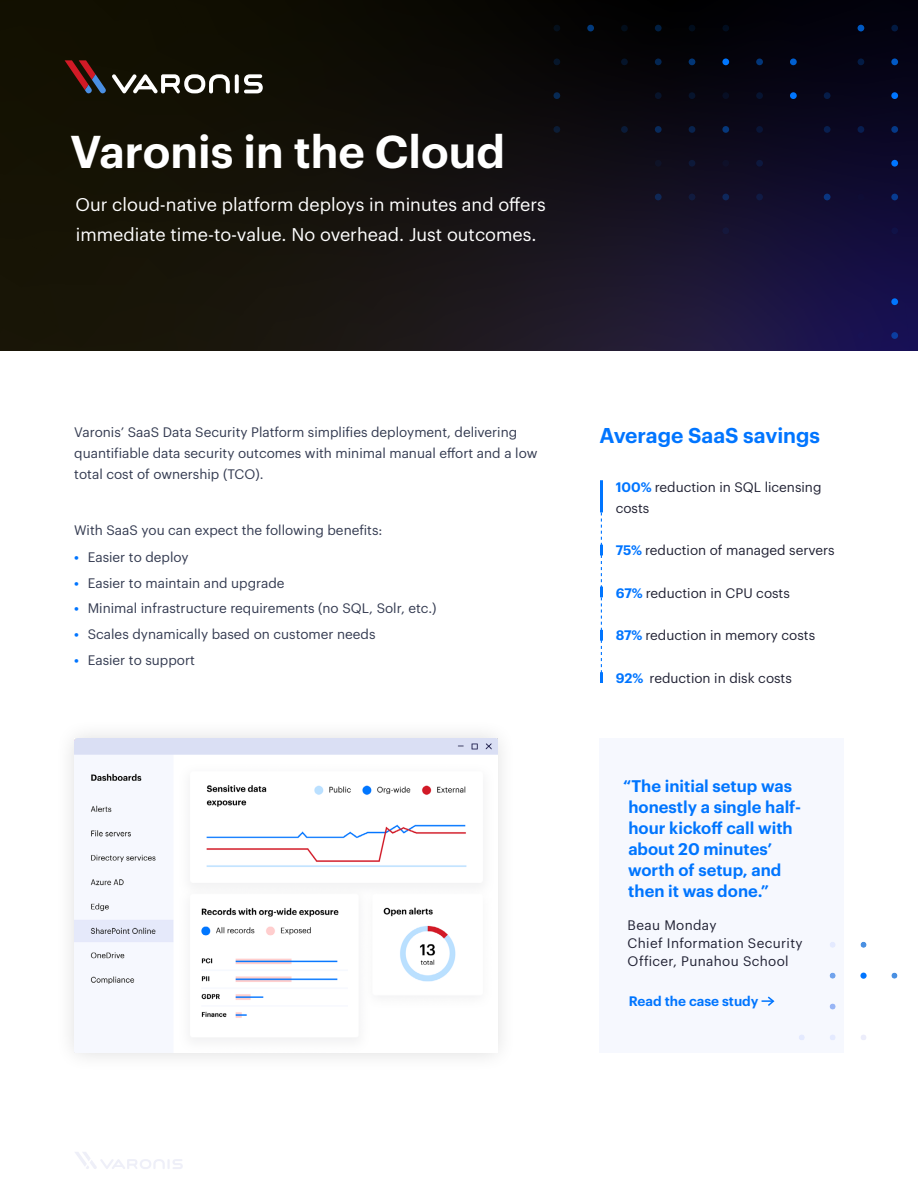
<style>
.page{position:relative;width:918px;height:1188px;background:#fff}
.page>*{position:absolute;margin:0;border:0;box-sizing:border-box;transform-origin:0 0}
.H1_Title{font:600 45px "Graphik LC";color:#fff}
.t1{font:600 21px "Graphik LC";color:#0075ff}
.Lede_Navy{font:18px/30px "Graphik LC";color:#fff}
.Sidebar_Quote{font:600 16.5px/21px "Graphik LC";color:#0075ff}
.Body__9_14{font:13.5px/21px "Graphik LC";color:#343b51}
.Sidebar_Stat_Graphik{font:13.5px/21px "Graphik LC";color:#212234}
.Attributions{font:13.5px/18px "Graphik LC";letter-spacing:.025em;color:#212234}
.CTA_Text_link___Arro{font:600 13.5px "Graphik LC";color:#0075ff}
.s1{font-weight:600;color:#0075ff}
</style>
<div class="page">
<svg style="left:0;top:0;width:918px;height:351px;background:#120f14"></svg>
<svg style="left:235px;top:74px;width:4px;height:19px"></svg>
<svg style="left:244px;top:74px;width:19px;height:19px"></svg>
<svg style="left:112px;top:74px;width:118px;height:20px"></svg>
<svg style="left:65px;top:60px;width:41px;height:34px"></svg>
<div style="left:722px;top:25px;width:7px;height:6px;background:#010d1f;border-radius:3px"></div>
<svg style="left:689px;top:25px;width:6px;height:6px"></svg>
<div style="left:621px;top:25px;width:7px;height:6px;background:#020e1b;border-radius:3px"></div>
<svg style="left:554px;top:25px;width:6px;height:6px"></svg>
<div style="left:655px;top:25px;width:7px;height:6px;background:#011f42;border-radius:3px"></div>
<div style="left:587px;top:25px;width:7px;height:6px;background:#023a7d;border-radius:3px"></div>
<svg style="left:858px;top:25px;width:6px;height:6px"></svg>
<div style="left:722px;top:160px;width:7px;height:7px;background:#0e1029;border-radius:3px"></div>
<div style="left:689px;top:160px;width:6px;height:7px;background:#0d1939;border-radius:3px"></div>
<div style="left:655px;top:160px;width:7px;height:7px;background:#0f1327;border-radius:3px"></div>
<div style="left:722px;top:194px;width:7px;height:6px;background:#0e285b;border-radius:3px"></div>
<div style="left:722px;top:227px;width:7px;height:7px;background:#15183c;border-radius:3px"></div>
<div style="left:655px;top:194px;width:7px;height:6px;background:#0f2856;border-radius:3px"></div>
<svg style="left:689px;top:194px;width:6px;height:6px"></svg>
<svg style="left:858px;top:194px;width:6px;height:6px"></svg>
<div style="left:858px;top:332px;width:6px;height:7px;background:#181253;border-radius:3px"></div>
<div style="left:891px;top:25px;width:7px;height:6px;background:#021a42;border-radius:3px"></div>
<div style="left:722px;top:58px;width:7px;height:7px;background:#0076ff;border-radius:3px"></div>
<div style="left:689px;top:58px;width:6px;height:7px;background:#023676;border-radius:3px"></div>
<div style="left:655px;top:58px;width:7px;height:7px;background:#032652;border-radius:3px"></div>
<div style="left:621px;top:58px;width:7px;height:7px;background:#05142a;border-radius:3px"></div>
<div style="left:554px;top:58px;width:6px;height:7px;background:#06162a;border-radius:3px"></div>
<div style="left:858px;top:58px;width:6px;height:7px;background:#031c45;border-radius:3px"></div>
<div style="left:722px;top:92px;width:7px;height:7px;background:#070e24;border-radius:3px"></div>
<div style="left:689px;top:92px;width:6px;height:7px;background:#06142d;border-radius:3px"></div>
<div style="left:655px;top:92px;width:7px;height:7px;background:#07132a;border-radius:3px"></div>
<div style="left:554px;top:92px;width:6px;height:7px;background:#072a54;border-radius:3px"></div>
<div style="left:722px;top:126px;width:7px;height:7px;background:#0076ff;border-radius:3px;opacity:.44"></div>
<div style="left:689px;top:126px;width:6px;height:7px;background:#09234e;border-radius:3px"></div>
<div style="left:655px;top:126px;width:7px;height:7px;background:#082a5b;border-radius:3px"></div>
<div style="left:621px;top:126px;width:7px;height:7px;background:#0a1b39;border-radius:3px"></div>
<div style="left:554px;top:126px;width:6px;height:7px;background:#0c1d36;border-radius:3px"></div>
<div style="left:858px;top:126px;width:6px;height:7px;background:#081e50;border-radius:3px"></div>
<div style="left:824px;top:194px;width:7px;height:6px;background:#0a3581;border-radius:3px"></div>
<div style="left:824px;top:92px;width:7px;height:7px;background:#061d49;border-radius:3px"></div>
<div style="left:824px;top:126px;width:7px;height:7px;background:#081f4f;border-radius:3px"></div>
<div style="left:756px;top:160px;width:7px;height:7px;background:#0d183e;border-radius:3px"></div>
<div style="left:756px;top:194px;width:7px;height:6px;background:#101b45;border-radius:3px"></div>
<div style="left:891px;top:160px;width:7px;height:7px;background:#0076ff;border-radius:3px"></div>
<div style="left:891px;top:298px;width:7px;height:7px;background:#0076ff;border-radius:3px"></div>
<div style="left:891px;top:194px;width:7px;height:6px;background:#083c91;border-radius:3px"></div>
<div style="left:891px;top:332px;width:7px;height:7px;background:#0c3ea1;border-radius:3px"></div>
<div style="left:891px;top:227px;width:7px;height:7px;background:#101247;border-radius:3px"></div>
<div style="left:756px;top:58px;width:7px;height:7px;background:#0076ff;border-radius:3px;opacity:.45"></div>
<div style="left:891px;top:58px;width:7px;height:7px;background:#0076ff;border-radius:3px;opacity:.75"></div>
<div style="left:790px;top:58px;width:7px;height:7px;background:#0076ff;border-radius:3px;opacity:.8"></div>
<div style="left:756px;top:92px;width:7px;height:7px;background:#061431;border-radius:3px"></div>
<div style="left:891px;top:92px;width:7px;height:7px;background:#0076ff;border-radius:3px"></div>
<div style="left:756px;top:126px;width:7px;height:7px;background:#091537;border-radius:3px"></div>
<div style="left:891px;top:126px;width:7px;height:7px;background:#053988;border-radius:3px"></div>
<div style="left:790px;top:92px;width:7px;height:7px;background:#0076ff;border-radius:3px"></div>
<hr style="left:600px;top:480px;width:3px;height:32px;background:#0075ff">
<svg style="left:600px;top:512px;width:3px;height:171px"></svg>
<div style="left:600px;top:739px;width:244px;height:314px;background:#f6f8fe"></div>
<svg style="left:762px;top:996px;width:13px;height:10px"></svg>
<svg style="left:830px;top:942px;width:5px;height:6px"></svg>
<div style="left:860px;top:942px;width:7px;height:6px;background:#4a90e2;border-radius:50%"></div>
<svg style="left:830px;top:973px;width:6px;height:6px"></svg>
<svg style="left:830px;top:1035px;width:5px;height:5px"></svg>
<div style="left:830px;top:1003px;width:6px;height:7px;background:#98b5f5;border-radius:50%"></div>
<svg style="left:799px;top:1035px;width:6px;height:5px"></svg>
<div style="left:860px;top:973px;width:7px;height:6px;background:#0075ff;border-radius:3px"></div>
<div style="left:891px;top:973px;width:7px;height:6px;background:#4a90e2;border-radius:50%"></div>
<svg style="left:861px;top:1035px;width:5px;height:5px"></svg>
<div style="left:54px;top:718px;width:463px;height:355px;background:#fbfbfb"></div>
<img style="left:74px;top:739px;width:423px;height:314px">
<svg style="left:75px;top:1152px;width:108px;height:17px"></svg>
<p class="H1_Title" style="left:70px;top:117px;width:436px">Varonis in the Cloud</p>
<p class="Lede_Navy" style="left:75px;top:188px;width:472px">Our cloud-native platform deploys in minutes and offers immediate time-to-value. No overhead. Just outcomes.</p>
<p class="Body__9_14" style="left:74px;top:421px;width:465px">Varonis’ SaaS Data Security Platform simplifies deployment, delivering quantifiable data security outcomes with minimal manual effort and a low total cost of ownership (TCO).</p>
<p class="Body__9_14" style="left:74px;top:518px;width:310px">With SaaS you can expect the following benefits:</p>
<p class="Body__9_14" style="left:74px;top:546px;width:116px"><span class="s1">•</span> Easier to deploy</p>
<p class="Body__9_14" style="left:74px;top:571px;width:212px"><span class="s1">•</span> Easier to maintain and upgrade</p>
<p class="Body__9_14" style="left:74px;top:597px;width:364px"><span class="s1">•</span> Minimal infrastructure requirements (no SQL, Solr, etc.)</p>
<p class="Body__9_14" style="left:74px;top:623px;width:303px"><span class="s1">•</span> Scales dynamically based on customer needs</p>
<p class="Body__9_14" style="left:74px;top:648px;width:122px"><span class="s1">•</span> Easier to support</p>
<h3 class="t1" style="left:600px;top:419px;width:222px">Average SaaS savings</h3>
<p class="Sidebar_Stat_Graphik" style="left:616px;top:475px;width:207px"><span class="s1">100%</span> reduction in SQL licensing costs</p>
<p class="Sidebar_Stat_Graphik" style="left:616px;top:539px;width:221px"><span class="s1">75%</span> reduction of managed servers</p>
<p class="Sidebar_Stat_Graphik" style="left:616px;top:581px;width:176px"><span class="s1">67%</span> reduction in CPU costs</p>
<p class="Sidebar_Stat_Graphik" style="left:616px;top:624px;width:201px"><span class="s1">87%</span> reduction in memory costs</p>
<p class="Sidebar_Stat_Graphik" style="left:616px;top:667px;width:178px"><span class="s1">92%</span> reduction in disk costs</p>
<p class="Sidebar_Quote" style="left:628px;top:775px;width:175px;text-indent:-5px">“The initial setup was honestly a single half&shy;hour kickoff call with about 20 minutes’ worth of setup, and then it was done.”</p>
<p class="Attributions" style="left:628px;top:915px;width:177px">Beau Monday<br>Chief Information Security<br>Officer, Punahou School</p>
<p class="CTA_Text_link___Arro" style="left:629px;top:991px;width:131px">Read the case study</p>
</div>
